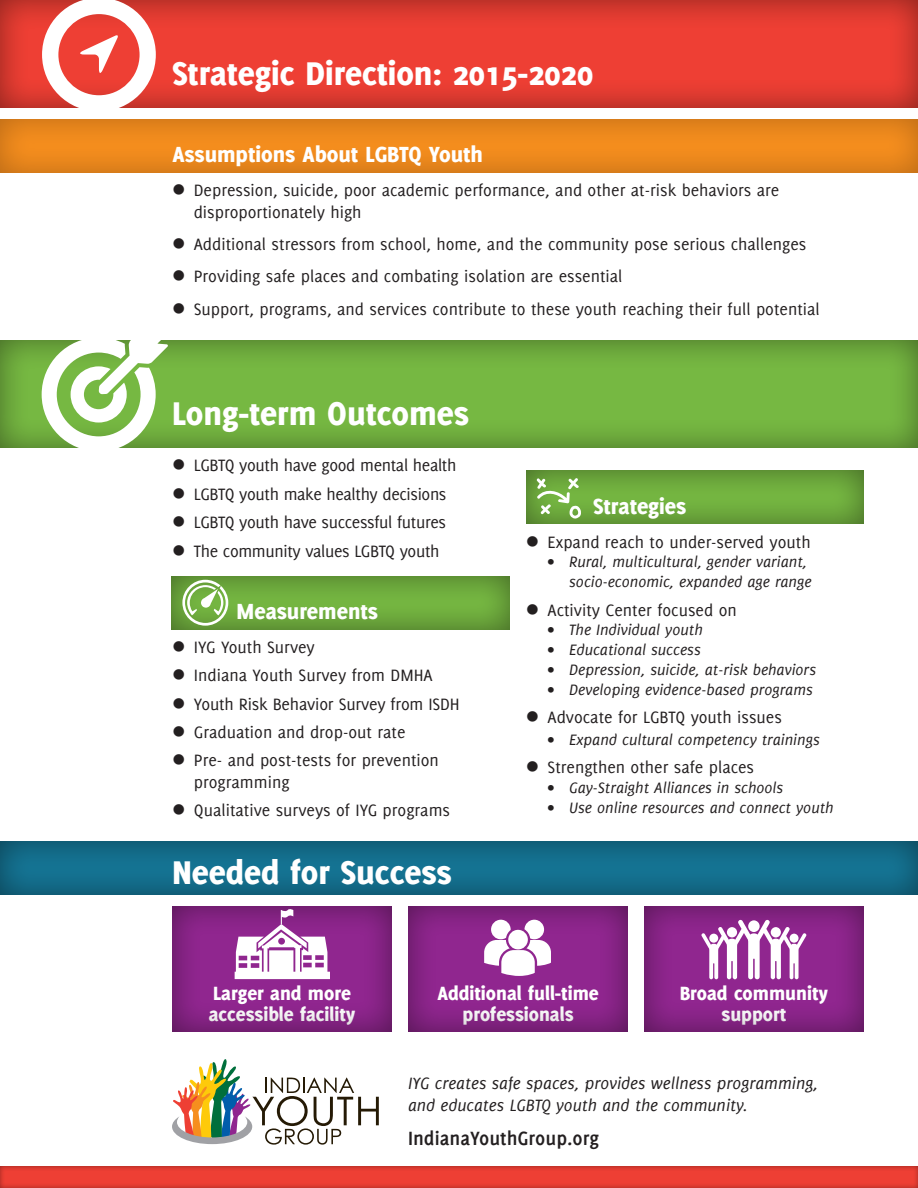
<style>
.page{position:relative;width:918px;height:1188px;background:#fff}
.page>*{position:absolute;margin:0;border:0;box-sizing:border-box;transform-origin:0 0}
.t1{font:800 36px "Delicious";color:#fff}
.t2{font:800 24px "Delicious";color:#fff}
.t3{font:800 21px/21px "Delicious";color:#fff;text-align:center}
.t4{font:700 21px "Delicious";color:#231f20}
.t5{font:18px/28.3px "Delicious";color:#231f20}
.t6{font:18px/28.3px "Delicious";letter-spacing:-.02em;color:#231f20}
.t7{font:italic 18px/21.6px "Delicious";color:#231f20}
.t8{font:italic 16.5px/19.8px "Delicious";color:#231f20;text-align:right}
</style>
<div class="page">
<div style="left:0;top:0;width:918px;height:110px;background:#231f20;opacity:.5"></div>
<div style="left:0;top:840px;width:918px;height:57px;background:#231f20;opacity:.5"></div>
<svg style="left:526px;top:470px;width:338px;height:54px;background:#6da73f"></svg>
<svg style="left:42px;top:0;width:114px;height:110px"></svg>
<svg style="left:172px;top:59px;width:123px;height:34px;background:#eb3e33"></svg>
<div style="left:307px;top:59px;width:134px;height:27px;background:#ee3f34"></div>
<svg style="left:453px;top:66px;width:140px;height:25px;background:#eb3e33"></svg>
<div style="left:171px;top:905px;width:224px;height:129px;background:#231f20;opacity:.5"></div>
<div style="left:407px;top:905px;width:224px;height:129px;background:#231f20;opacity:.5"></div>
<div style="left:643px;top:905px;width:223px;height:129px;background:#231f20;opacity:.5"></div>
<svg style="left:172px;top:1059px;width:207px;height:86px"></svg>
<svg style="left:235px;top:909px;width:95px;height:70px"></svg>
<svg style="left:484px;top:920px;width:67px;height:56px"></svg>
<svg style="left:701px;top:920px;width:105px;height:59px"></svg>
<div style="left:0;top:1166px;width:918px;height:22px;background:#231f20;opacity:.5"></div>
<div style="left:171px;top:575px;width:340px;height:57px;background:#231f20;opacity:.5"></div>
<svg style="left:182px;top:580px;width:46px;height:46px"></svg>
<div style="left:0;top:118px;width:918px;height:57px;background:#231f20;opacity:.3"></div>
<div style="left:0;top:339px;width:918px;height:111px;background:#231f20;opacity:.5"></div>
<svg style="left:42px;top:339px;width:126px;height:111px"></svg>
<h1 class="t1" style="left:172px;top:52px;width:423px">Strategic Direction: 2015-2020</h1>
<h2 class="t2" style="left:172px;top:141px;width:312px">Assumptions About LGBTQ Youth</h2>
<p class="t5" style="left:194px;top:179px;width:587px;line-height:21.6px">Depression, suicide, poor academic performance, and other at-risk behaviors are disproportionately high</p>
<p class="t5" style="left:194px;top:228px;width:628px;line-height:32.4px">Additional stressors from school, home, and the community pose serious challenges<br>Providing safe places and combating isolation are essential<br>Support, programs, and services contribute to these youth reaching their full potential</p>
<h1 class="t1" style="left:172px;top:392px;width:298px">Long-term Outcomes</h1>
<p class="t6" style="left:194px;top:451px;width:264px">LGBTQ youth have good mental health LGBTQ youth make healthy decisions LGBTQ youth have successful futures The community values LGBTQ youth</p>
<h2 class="t2" style="left:237px;top:598px;width:143px">Measurements</h2>
<p class="t5" style="left:194px;top:633px;width:267px">IYG Youth Survey<br>Indiana Youth Survey from DMHA<br>Youth Risk Behavior Survey from ISDH<br>Graduation and drop-out rate<br>Pre- and post-tests for prevention</p>
<p class="t5" style="left:194px;top:768px;width:258px">programming<br>Qualitative surveys of IYG programs</p>
<h1 class="t1" style="left:172px;top:852px;width:281px">Needed for Success</h1>
<h2 class="t2" style="left:593px;top:492px;width:95px">Strategies</h2>
<p class="t5" style="left:548px;top:527px;width:265px">Expand reach to under-served youth</p>
<p class="t8" style="left:548px;top:552px;width:266px">• Rural, multicultural, gender variant, socio-economic, expanded age range</p>
<p class="t5" style="left:548px;top:595px;width:191px">Activity Center focused on</p>
<p class="t8" style="left:548px;top:620px;width:157px">• The Individual youth</p>
<p class="t8" style="left:548px;top:640px;width:155px">• Educational success</p>
<p class="t8" style="left:548px;top:660px;width:270px">• Depression, suicide, at-risk behaviors</p>
<p class="t8" style="left:548px;top:680px;width:267px">• Developing evidence-based programs</p>
<p class="t5" style="left:548px;top:703px;width:236px">Advocate for LGBTQ youth issues</p>
<p class="t8" style="left:548px;top:729px;width:274px">• Expand cultural competency trainings</p>
<p class="t5" style="left:548px;top:753px;width:208px">Strengthen other safe places</p>
<p class="t8" style="left:548px;top:778px;width:237px">• Gay-Straight Alliances in schools</p>
<p class="t8" style="left:548px;top:797px;width:288px">• Use online resources and connect youth</p>
<p class="t3" style="left:209px;top:982px;width:148px;text-align:left">Larger and more accessible facility</p>
<p class="t3" style="left:437px;top:982px;width:163px">Additional full-time professionals</p>
<p class="t3" style="left:680px;top:982px;width:150px">Broad community support</p>
<p class="t7" style="left:408px;top:1072px;width:411px">IYG creates safe spaces, provides wellness programming, and educates LGBTQ youth and the community.</p>
<p class="t4" style="left:408px;top:1126px;width:193px">IndianaYouthGroup.org</p>
</div>
